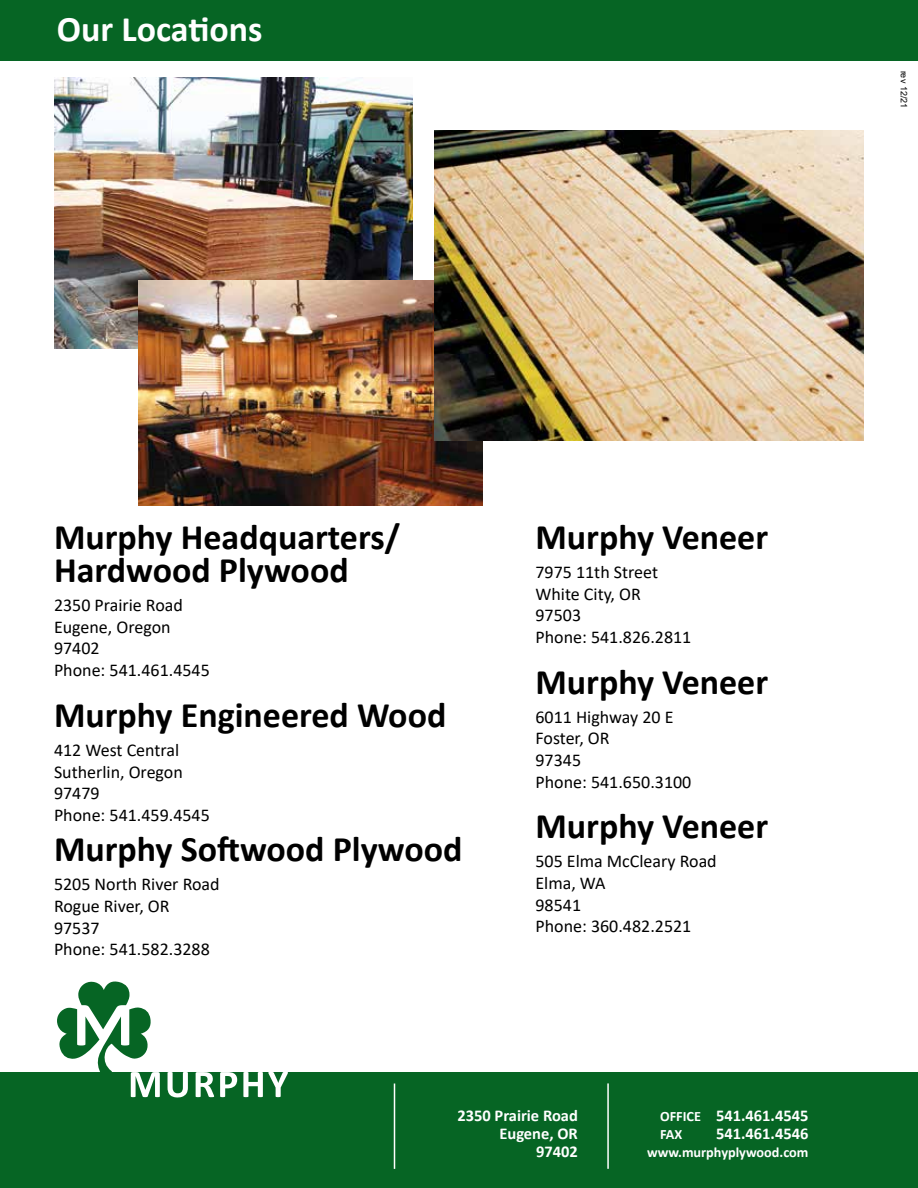
<style>
.page{position:relative;width:918px;height:1188px;background:#fff}
.page>*{position:absolute;margin:0;border:0;box-sizing:border-box;transform-origin:0 0}
.t1{font:700 36px/33px "Calibri";color:#000}
.t2{font:700 36px "Calibri";color:#fff}
.t3{font:18px/21.6px "Calibri";color:#000}
.t4{font:700 16.5px/18px "Calibri";color:#fff;text-align:right}
.t5{font:700 14.25px "Calibri";color:#fff}
.t6{font:9px "Arial";color:#000}
.s1{font-size:14.25px}
</style>
<div class="page">
<div style="left:0;top:1072px;width:918px;height:116px;background:#066524"></div>
<svg style="left:168px;top:1072px;width:20px;height:25px"></svg>
<svg style="left:196px;top:1072px;width:18px;height:25px"></svg>
<svg style="left:220px;top:1072px;width:17px;height:25px"></svg>
<svg style="left:243px;top:1072px;width:45px;height:25px"></svg>
<svg style="left:57px;top:982px;width:103px;height:115px"></svg>
<hr style="left:394px;top:1084px;width:1px;height:85px;background:#fff">
<hr style="left:607px;top:1083px;width:2px;height:86px;background:#fff">
<div style="left:0;top:0;width:918px;height:61px;background:#066524"></div>
<img style="left:54px;top:77px;width:359px;height:271px">
<img style="left:138px;top:280px;width:345px;height:226px">
<img style="left:434px;top:130px;width:430px;height:311px">
<h1 class="t2" style="left:57px;top:4px;width:207px">Our Locations</h1>
<p class="t6" style="left:910px;top:70px;width:39px;rotate:90deg">rev 12/21</p>
<h1 class="t1" style="left:54px;top:520px;width:348px">Murphy Headquarters/<br>Hardwood Plywood</h1>
<p class="t3" style="left:54px;top:594px;width:157px">2350 Prairie Road<br>Eugene, Oregon<br>97402<br>Phone: 541.461.4545</p>
<h1 class="t1" style="left:54px;top:698px;width:394px">Murphy Engineered Wood</h1>
<p class="t3" style="left:54px;top:739px;width:157px">412 West Central<br>Sutherlin, Oregon<br>97479<br>Phone: 541.459.4545</p>
<h1 class="t1" style="left:54px;top:832px;width:410px">Murphy Softwood Plywood</h1>
<p class="t3" style="left:54px;top:873px;width:167px">5205 North River Road<br>Rogue River, OR<br>97537<br>Phone: 541.582.3288</p>
<h1 class="t1" style="left:536px;top:520px;width:234px">Murphy Veneer</h1>
<p class="t3" style="left:536px;top:561px;width:157px">7975 11th Street<br>White City, OR<br>97503<br>Phone: 541.826.2811</p>
<h1 class="t1" style="left:536px;top:665px;width:234px">Murphy Veneer</h1>
<p class="t3" style="left:536px;top:706px;width:157px">6011 Highway 20 E<br>Foster, OR<br>97345<br>Phone: 541.650.3100</p>
<h1 class="t1" style="left:536px;top:809px;width:234px">Murphy Veneer</h1>
<p class="t3" style="left:536px;top:850px;width:183px">505 Elma McCleary Road<br>Elma, WA<br>98541<br>Phone: 360.482.2521</p>
<p class="t4" style="left:457px;top:1106px;width:122px">2350 Prairie Road<br>Eugene, OR<br>97402</p>
<p class="t4" style="left:660px;top:1107px;width:150px"><span class="s1">OFFICE</span> 541.461.4545</p>
<p class="t5" style="left:660px;top:1125px;width:24px">FAX</p>
<p class="t4" style="left:716px;top:1125px;width:94px">541.461.4546</p>
<p class="t5" style="left:647px;top:1143px;width:163px">www.murphyplywood.com</p>
</div>
